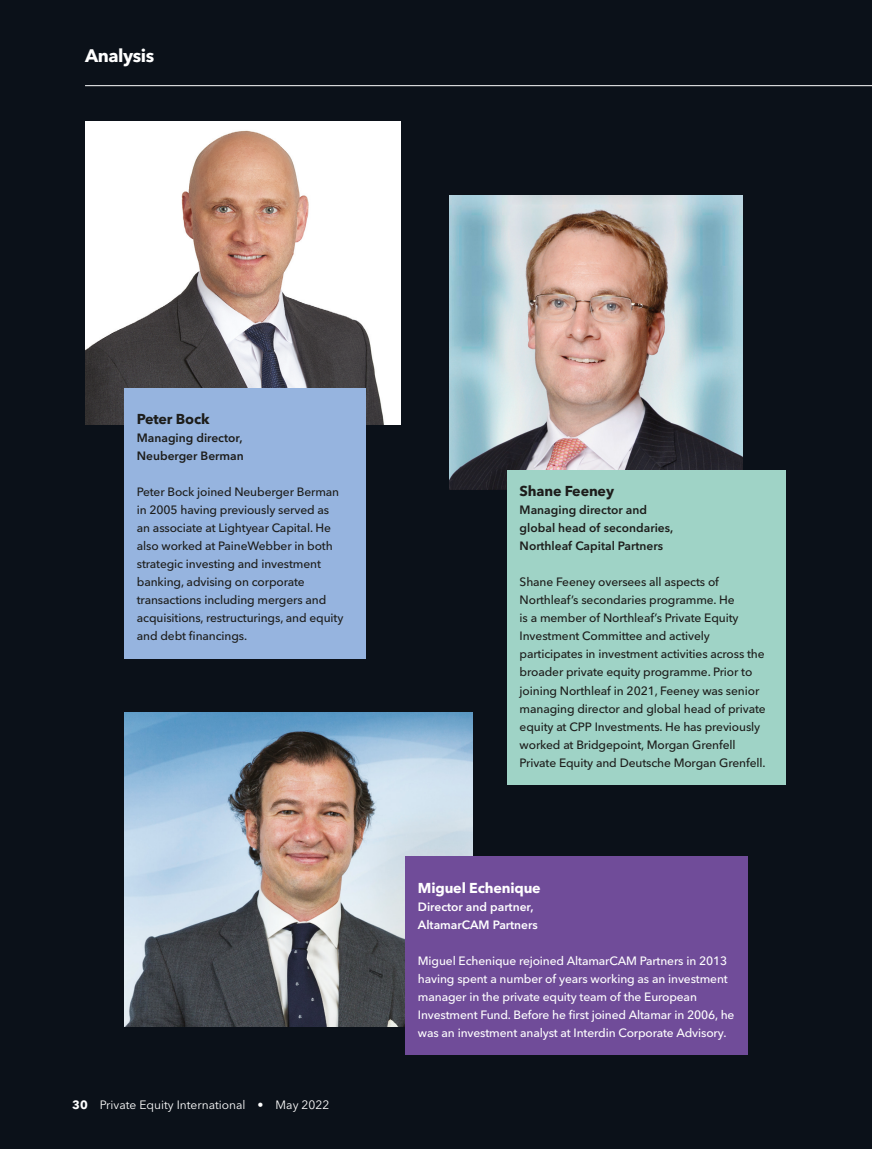
<style>
.page{position:relative;width:872px;height:1149px;background:#fff}
.page>*{position:absolute;margin:0;border:0;box-sizing:border-box;transform-origin:0 0}
.t1{font:700 18px "Avenir Next LT Pro";letter-spacing:-.025em;color:#fff}
.t2{font:700 14.25px "Avenir Next LT Pro";letter-spacing:-.01em;color:#1d1d1b}
.t3{font:700 14.25px "Avenir Next LT Pro";letter-spacing:-.01em;color:#fff}
.t4{font:500 12px/18px "Avenir Next LT Pro";letter-spacing:-.01em;color:#1d1d1b}
.t5{font:500 12px/18px "Avenir Next LT Pro";letter-spacing:-.01em;color:#fff}
.t6{font:600 12px/18px "Avenir Next LT Pro";color:#1d1d1b}
.t7{font:600 12px/18px "Avenir Next LT Pro";color:#fff}
.t8{font:12px "Avenir Next LT Pro";color:#fff}
.s1{font-weight:700}
</style>
<div class="page">
<div style="left:0;top:0;width:872px;height:1148px;background:#0b1119"></div>
<hr style="left:85px;top:85px;width:787px;height:1px;background:#fff">
<img style="left:85px;top:121px;width:315px;height:303px">
<div style="left:124px;top:388px;width:241px;height:270px;background:#96b4df"></div>
<img style="left:449px;top:196px;width:293px;height:293px">
<img style="left:124px;top:712px;width:348px;height:314px">
<div style="left:507px;top:470px;width:279px;height:314px;background:#9fd3c6"></div>
<div style="left:405px;top:856px;width:343px;height:198px;background:#704c99"></div>
<h1 class="t1" style="left:85px;top:45px;width:71px">Analysis</h1>
<p class="t2" style="left:137px;top:410px;width:74px">Peter Bock</p>
<p class="t6" style="left:137px;top:429px;width:109px">Managing director,<br>Neuberger Berman</p>
<p class="t4" style="left:137px;top:483px;width:208px">Peter Bock joined Neuberger Berman in 2005 having previously served as an associate at Lightyear Capital. He also worked at PaineWebber in both strategic investing and investment banking, advising on corporate transactions including mergers and acquisitions, restructurings, and equity and debt financings.</p>
<p class="t2" style="left:519px;top:482px;width:96px">Shane Feeney</p>
<p class="t6" style="left:519px;top:501px;width:155px">Managing director and global head of secondaries,<br>Northleaf Capital Partners</p>
<p class="t4" style="left:519px;top:573px;width:247px">Shane Feeney oversees all aspects of Northleaf’s secondaries programme. He<br>is a member of Northleaf’s Private Equity Investment Committee and actively participates in investment activities across the broader private equity programme. Prior to joining Northleaf in 2021, Feeney was senior managing director and global head of private equity at CPP Investments. He has previously worked at Bridgepoint, Morgan Grenfell Private Equity and Deutsche Morgan Grenfell.</p>
<p class="t8" style="left:72px;top:1097px;width:258px"><span class="s1">30</span> Private Equity International • May 2022</p>
<p class="t3" style="left:418px;top:878px;width:124px">Miguel Echenique</p>
<p class="t7" style="left:418px;top:897px;width:121px">Director and partner,<br>AltamarCAM Partners</p>
<p class="t5" style="left:418px;top:951px;width:318px">Miguel Echenique rejoined AltamarCAM Partners in 2013 having spent a number of years working as an investment manager in the private equity team of the European Investment Fund. Before he first joined Altamar in 2006, he was an investment analyst at Interdin Corporate Advisory.</p>
</div>
